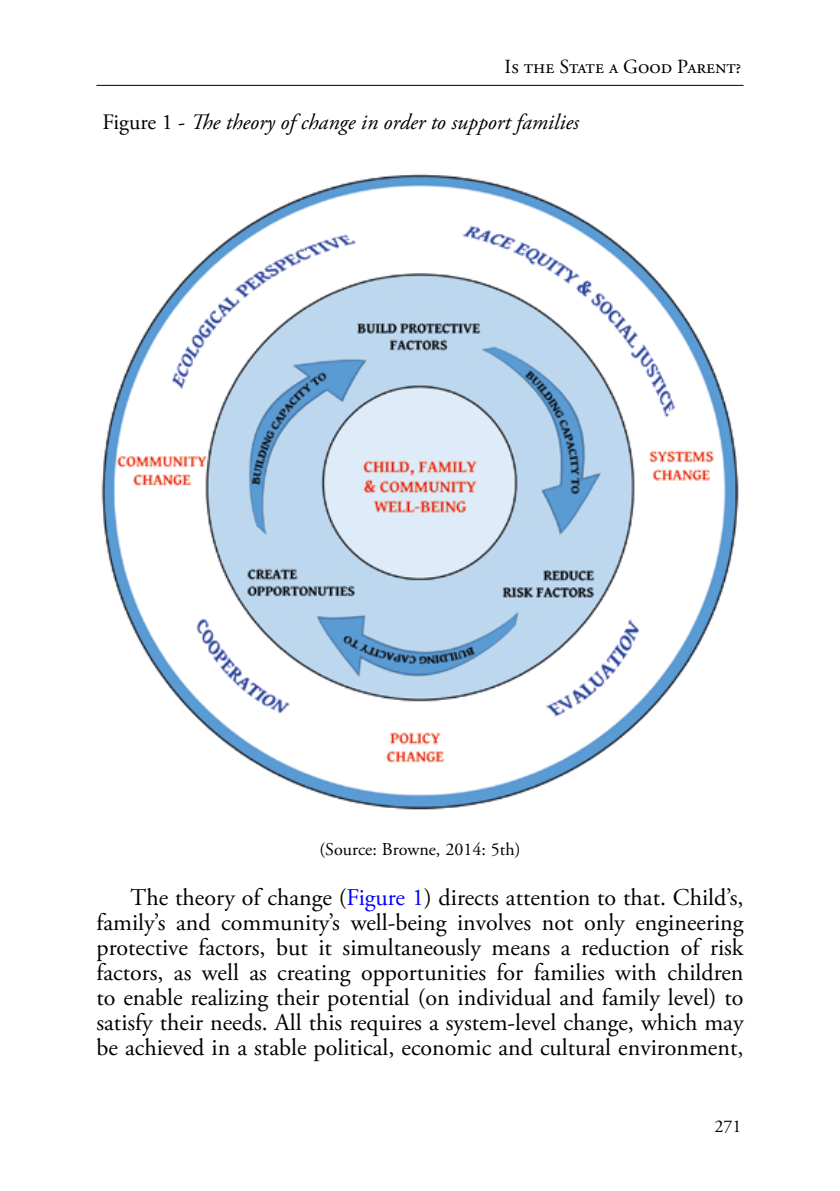
<style>
.page{position:relative;width:840px;height:1191px;background:#fff}
.page>*{position:absolute;margin:0;border:0;box-sizing:border-box;transform-origin:0 0}
.t1{font:24px/25px "Adobe Garamond Pro";color:#000;text-align:justify}
.t2{font:italic 22px "Adobe Garamond Pro";color:#000}
.t3{font:20px "Adobe Garamond Pro";color:#000}
.t4{font:18px "Adobe Garamond Pro";color:#000}
.s1{font-style:normal}
.s2{color:#00f}
</style>
<div class="page">
<hr style="left:96px;top:85px;width:647px;height:1px;background:#000">
<img style="left:101px;top:173px;width:638px;height:637px">
<p class="t3" style="left:504px;top:55px;width:238px">Is the State a Good Parent?</p>
<p class="t2" style="left:102px;top:109px;width:477px"><span class="s1">Figure 1 -</span> The theory of change in order to support families</p>
<p class="t4" style="left:319px;top:838px;width:202px">(Source: Browne, 2014: 5th)</p>
<p class="t1" style="left:96px;top:885px;width:648px;text-indent:34px">The theory of change (<span class="s2">Figure 1</span>) directs attention to that. Child’s, family’s and community’s well-being involves not only engineering protective factors, but it simultaneously means a reduction of risk factors, as well as creating opportunities for families with children to enable realizing their potential (on individual and family level) to satisfy their needs. All this requires a system-level change, which may be achieved in a stable political, economic and cultural environment,</p>
<p class="t4" style="left:714px;top:1115px;width:28px">271</p>
</div>
